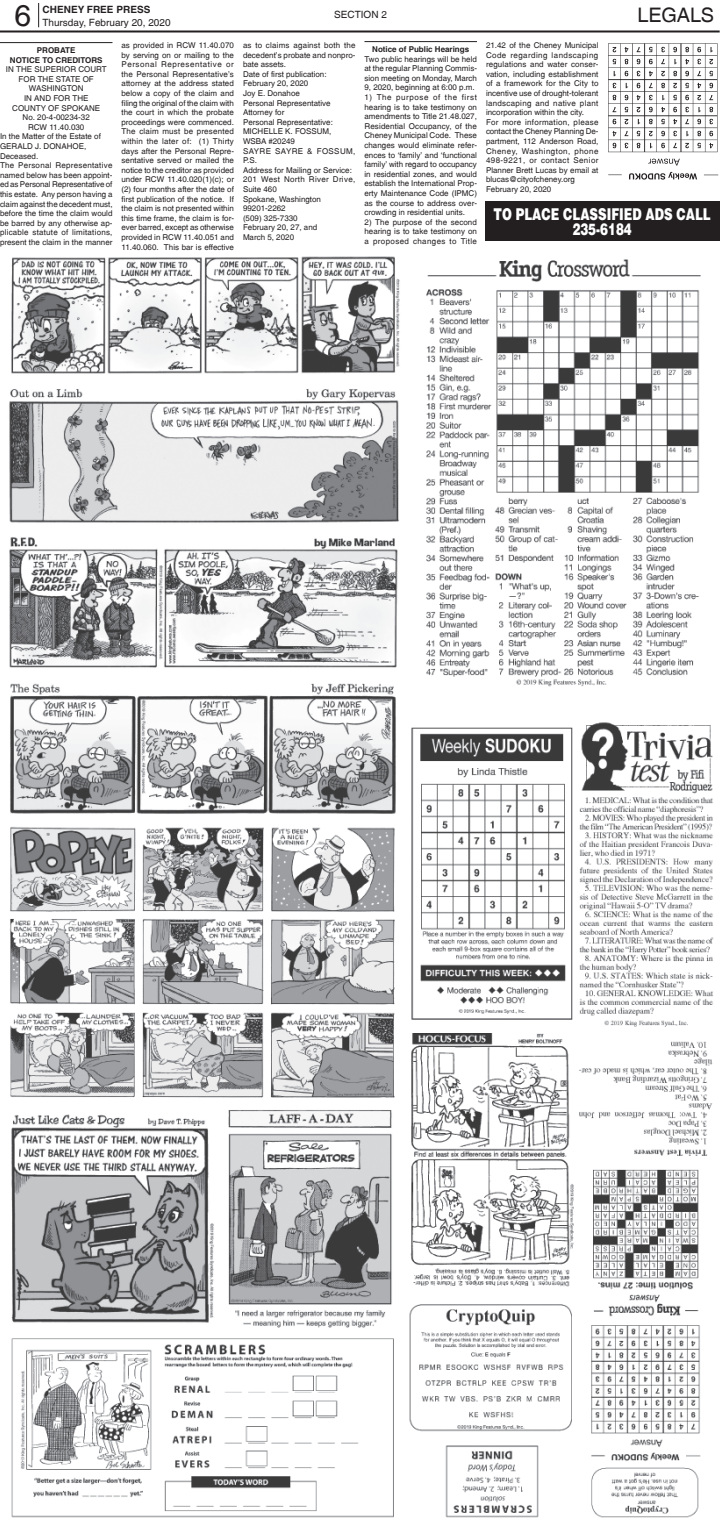
<style>
.page{position:relative;width:720px;height:1530px;background:#fff}
.page>*{position:absolute;margin:0;border:0;box-sizing:border-box;transform-origin:0 0}
.t1{font:30px "Switzerland Plain";color:#231f20}
.t2{font:20px "Switzerland Plain";letter-spacing:-.01em;color:#231f20}
.t3{font:16.3px/14.5px "Switzerland Black Plain";color:#fff;text-align:center;scale:.73 1}
.t4{font:10px "Switzerland Plain";color:#231f20}
.t5{font:700 10px "Switzerland";color:#231f20}
.t6{font:8px/9.6px "Switzerland Plain";color:#231f20;text-align:justify}
.t7{font:8px "Switzerland Plain";letter-spacing:.03em;color:#231f20}
.t8{font:700 8px/9.6px "Switzerland";color:#231f20;text-align:center}
</style>
<div class="page">
<hr style="left:0;top:30px;width:720px;height:2px;background:#231f20">
<svg style="left:38px;top:3px;width:1px;height:24px"></svg>
<div style="left:486px;top:201px;width:234px;height:39px;background:#231f20"></div>
<hr style="left:364px;top:41px;width:113px;height:1px;background:#231f20">
<hr style="left:0;top:42px;width:112px;height:1px;background:#231f20">
<img style="left:9px;top:256px;width:705px;height:1262px">
<img style="left:608px;top:43px;width:111px;height:137px">
<h1 class="t1" style="left:14px;top:-2px;width:18px">6</h1>
<p class="t5" style="left:43px;top:4px;width:23px">Cheney</p>
<p class="t5" style="left:87px;top:4px;width:14px">Free</p>
<p class="t5" style="left:116px;top:4px;width:15px">Press</p>
<p class="t4" style="left:42px;top:16px;width:130px">Thursday, February 20, 2020</p>
<p class="t4" style="left:334px;top:8px;width:54px">SECTION 2</p>
<h2 class="t2" style="left:637px;top:3px;width:78px">LEGALS</h2>
<p class="t8" style="left:10px;top:45px;width:94px">PROBATE<br>NOTICE TO CREDITORS</p>
<p class="t6" style="left:6px;top:64px;width:102px">IN THE SUPERIOR COURT</p>
<p class="t6" style="left:19px;top:74px;width:77px">FOR THE STATE OF</p>
<p class="t6" style="left:29px;top:84px;width:56px">WASHINGTON</p>
<p class="t6" style="left:24px;top:93px;width:66px">IN AND FOR THE</p>
<p class="t6" style="left:12px;top:103px;width:89px">COUNTY OF SPOKANE</p>
<p class="t6" style="left:23px;top:112px;width:69px">No. 20-4-00234-32</p>
<p class="t6" style="left:28px;top:122px;width:58px">RCW 11.40.030</p>
<p class="t6" style="left:0;top:132px;width:102px">In the Matter of the Estate of</p>
<p class="t6" style="left:0;top:141px;width:88px">GERALD J. DONAHOE,</p>
<p class="t6" style="left:0;top:151px;width:40px">Deceased.</p>
<p class="t7" style="left:0;top:161px;width:114px">The Personal Representative</p>
<p class="t6" style="left:0;top:170px;width:114px">named below has been appoint-</p>
<p class="t6" style="left:0;top:180px;width:114px">ed as Personal Representative of</p>
<p class="t6" style="left:0;top:189px;width:114px">this estate. Any person having a</p>
<p class="t6" style="left:0;top:199px;width:114px">claim against the decedent must,</p>
<p class="t6" style="left:0;top:208px;width:114px">before the time the claim would</p>
<p class="t6" style="left:0;top:218px;width:114px">be barred by any otherwise ap-</p>
<p class="t7" style="left:0;top:228px;width:114px">plicable statute of limitations,</p>
<p class="t6" style="left:0;top:237px;width:114px">present the claim in the manner</p>
<p class="t6" style="left:122px;top:40px;width:114px">as provided in RCW 11.40.070 by serving on or mailing to the Personal Representative or the Personal Representative’s attorney at the address stated below a copy of the claim and filing the original of the claim with the court in which the probate proceedings were commenced.<br>The claim must be presented within the later of: (1) Thirty days after the Personal Repre&shy;sentative served or mailed the notice to the creditor as provided under RCW 11.40.020(1)(c); or (2) four months after the date of first publication of the notice. If the claim is not presented within this time frame, the claim is for&shy;ever barred, except as otherwise provided in RCW 11.40.051 and 11.40.060. This bar is effective</p>
<p class="t6" style="left:243px;top:40px;width:114px;text-align:left">as to claims against both the decedent’s probate and nonpro&shy;bate assets.<br>Date of first publication:<br>February 20, 2020<br>Joy E. Donahoe<br>Personal Representative<br>Attorney for<br>Personal Representative:<br>MICHELLE K. FOSSUM,<br>WSBA #20249<br>SAYRE SAYRE &amp; FOSSUM,<br>P.S.<br>Address for Mailing or Service:<br>201 West North River Drive,<br>Suite 460<br>Spokane, Washington<br>99201-2262<br>(509) 325-7330<br>February 20, 27, and<br>March 5, 2020</p>
<p class="t6" style="left:486px;top:40px;width:114px;text-align:left">21.42 of the Cheney Municipal<br>Code regarding landscaping regulations and water conser&shy;vation, including establishment of a framework for the City to incentive use of drought-tolerant landscaping and native plant incorporation within the city.<br>For more information, please contact the Cheney Planning De&shy;partment, 112 Anderson Road,<br>Cheney, Washington, phone<br>498-9221, or contact Senior<br>Planner Brett Lucas by email at blucas@cityofcheney.org<br>February 20, 2020</p>
<p class="t8" style="left:372px;top:44px;width:98px">Notice of Public Hearings</p>
<p class="t6" style="left:364px;top:54px;width:114px">Two public hearings will be held at the regular Planning Commis&shy;sion meeting on Monday, March 9, 2020, beginning at 6:00 p.m.</p>
<p class="t6" style="left:364px;top:92px;width:114px">1) The purpose of the first hearing is to take testimony on amendments to Title 21.48.027, Residential Occupancy, of the Cheney Municipal Code. These changes would eliminate refer&shy;ences to ‘family’ and ‘functional family’ with regard to occupancy in residential zones, and would establish the International Prop&shy;erty Maintenance Code (IPMC) as the course to address over&shy;crowding in residential units.</p>
<p class="t6" style="left:364px;top:217px;width:114px">2) The purpose of the second hearing is to take testimony on a proposed changes to Title</p>
<h3 class="t3" style="left:493px;top:206px;width:299px">TO PLACE CLASSIFIED ADS CALL<br>235-6184</h3>
</div>
